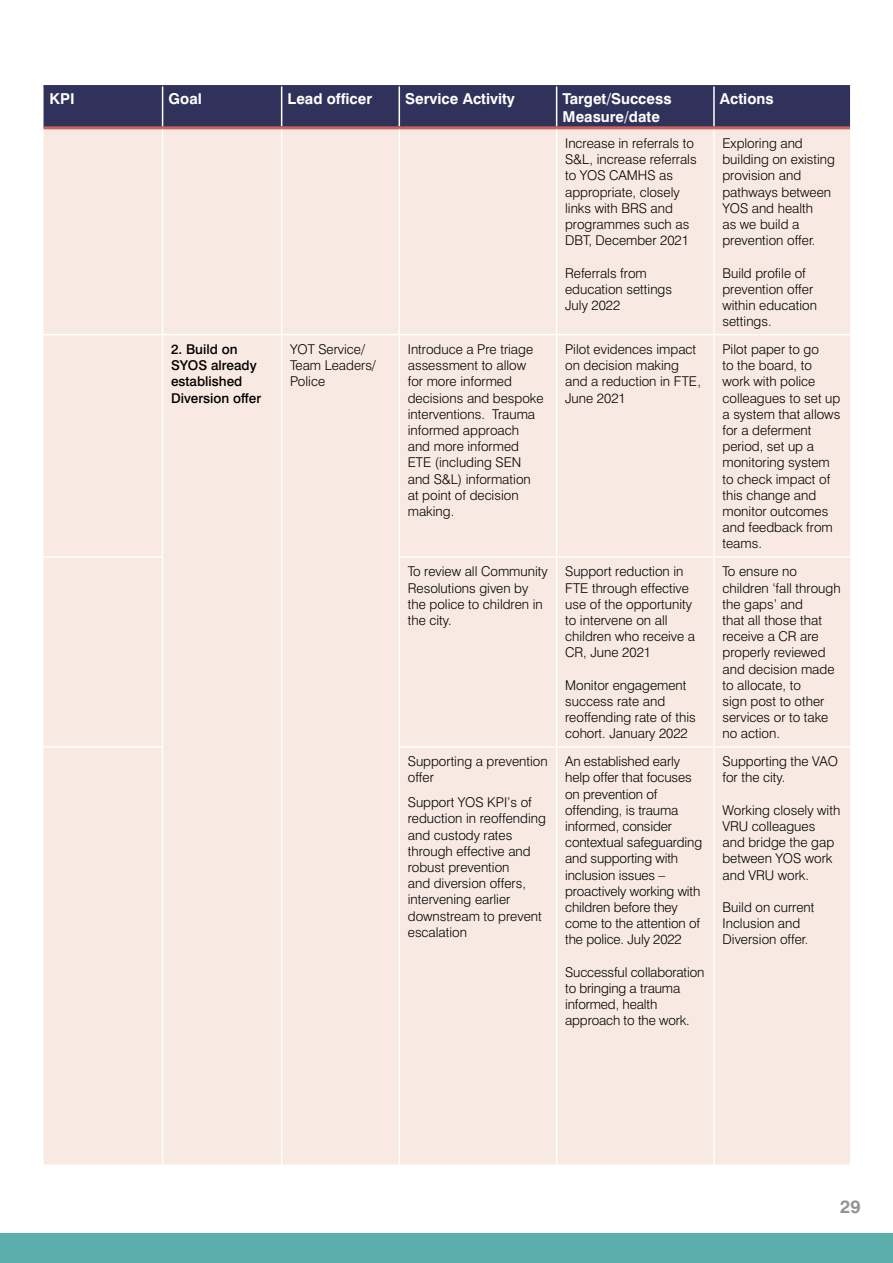
<style>
.page{position:relative;width:893px;height:1263px;background:#fff}
.page>*{position:absolute;margin:0;border:0;box-sizing:border-box;transform-origin:0 0}
.t1{font:700 18px "Swiss 721 BT";color:#939393}
.t2{font:700 15px/18px "Swiss 721 BT";color:#fff}
.t3{font:300 13.5px/16.2px "Swiss 721 BT";color:#000}
.t4{font:500 13.5px/16.2px "Swiss 721 BT";color:#000}
</style>
<div class="page">
<div style="left:0;top:1233px;width:893px;height:30px;background:#5baeab"></div>
<div style="left:44px;top:87px;width:806px;height:39px;background:#30325b"></div>
<div style="left:44px;top:129px;width:806px;height:1035px;background:#f8e9e2"></div>
<hr style="left:44px;top:85px;width:119px;height:2px;background:#30325b">
<hr style="left:163px;top:85px;width:119px;height:2px;background:#30325b">
<hr style="left:282px;top:85px;width:117px;height:2px;background:#30325b">
<hr style="left:399px;top:85px;width:158px;height:2px;background:#30325b">
<hr style="left:557px;top:85px;width:157px;height:2px;background:#30325b">
<hr style="left:714px;top:85px;width:136px;height:2px;background:#30325b">
<hr style="left:162px;top:87px;width:1px;height:39px;background:#fff">
<hr style="left:281px;top:87px;width:1px;height:39px;background:#fff">
<hr style="left:399px;top:87px;width:1px;height:39px;background:#fff">
<hr style="left:162px;top:129px;width:1px;height:205px;background:#fff">
<hr style="left:281px;top:129px;width:1px;height:205px;background:#fff">
<hr style="left:399px;top:129px;width:1px;height:205px;background:#fff">
<hr style="left:44px;top:334px;width:119px;height:1px;background:#fff">
<hr style="left:163px;top:334px;width:119px;height:1px;background:#fff">
<hr style="left:162px;top:335px;width:1px;height:221px;background:#fff">
<hr style="left:282px;top:334px;width:117px;height:1px;background:#fff">
<hr style="left:281px;top:335px;width:1px;height:222px;background:#fff">
<hr style="left:399px;top:334px;width:158px;height:1px;background:#fff">
<hr style="left:399px;top:335px;width:1px;height:221px;background:#fff">
<hr style="left:557px;top:334px;width:157px;height:1px;background:#fff">
<hr style="left:714px;top:334px;width:136px;height:1px;background:#fff">
<hr style="left:44px;top:556px;width:119px;height:2px;background:#fff">
<hr style="left:162px;top:558px;width:1px;height:188px;background:#fff">
<hr style="left:281px;top:557px;width:1px;height:190px;background:#fff">
<hr style="left:399px;top:556px;width:158px;height:2px;background:#fff">
<hr style="left:399px;top:558px;width:1px;height:188px;background:#fff">
<hr style="left:557px;top:556px;width:157px;height:2px;background:#fff">
<hr style="left:714px;top:556px;width:136px;height:2px;background:#fff">
<hr style="left:44px;top:746px;width:119px;height:1px;background:#fff">
<hr style="left:162px;top:747px;width:1px;height:417px;background:#fff">
<hr style="left:281px;top:747px;width:1px;height:417px;background:#fff">
<hr style="left:399px;top:746px;width:158px;height:1px;background:#fff">
<hr style="left:399px;top:747px;width:1px;height:417px;background:#fff">
<hr style="left:557px;top:746px;width:157px;height:1px;background:#fff">
<hr style="left:714px;top:746px;width:136px;height:1px;background:#fff">
<hr style="left:556px;top:87px;width:1px;height:39px;background:#fff">
<hr style="left:556px;top:129px;width:1px;height:205px;background:#fff">
<hr style="left:556px;top:335px;width:1px;height:221px;background:#fff">
<hr style="left:556px;top:558px;width:1px;height:188px;background:#fff">
<hr style="left:556px;top:747px;width:1px;height:417px;background:#fff">
<hr style="left:713px;top:129px;width:2px;height:205px;background:#fff">
<hr style="left:713px;top:335px;width:2px;height:221px;background:#fff">
<hr style="left:713px;top:558px;width:2px;height:188px;background:#fff">
<hr style="left:713px;top:747px;width:2px;height:417px;background:#fff">
<hr style="left:713px;top:87px;width:2px;height:39px;background:#fff">
<hr style="left:44px;top:126px;width:119px;height:3px;background:#cd615e">
<hr style="left:163px;top:126px;width:119px;height:3px;background:#cd615e">
<hr style="left:282px;top:126px;width:117px;height:3px;background:#cd615e">
<hr style="left:399px;top:126px;width:158px;height:3px;background:#cd615e">
<hr style="left:557px;top:126px;width:157px;height:3px;background:#cd615e">
<hr style="left:714px;top:126px;width:136px;height:3px;background:#cd615e">
<p class="t2" style="left:50px;top:89px;width:27px">KPI</p>
<p class="t2" style="left:169px;top:89px;width:35px">Goal</p>
<p class="t2" style="left:288px;top:89px;width:86px">Lead officer</p>
<p class="t2" style="left:405px;top:89px;width:111px">Service Activity</p>
<p class="t2" style="left:563px;top:89px;width:110px">Target/Success<br>Measure/date</p>
<p class="t2" style="left:720px;top:89px;width:55px">Actions</p>
<p class="t3" style="left:565px;top:135px;width:133px">Increase in referrals to<br>S&amp;L, increase referrals to YOS CAMHS as appropriate, closely links with BRS and programmes such as<br>DBT, December 2021</p>
<p class="t3" style="left:565px;top:265px;width:108px">Referrals from education settings<br>July 2022</p>
<p class="t3" style="left:722px;top:135px;width:114px">Exploring and building on existing provision and pathways between<br>YOS and health<br>as we build a prevention offer.</p>
<p class="t3" style="left:722px;top:265px;width:96px">Build profile of prevention offer within education settings.</p>
<p class="t4" style="left:171px;top:341px;width:92px">2. Build on<br>SYOS already established<br>Diversion offer</p>
<p class="t3" style="left:290px;top:341px;width:87px">YOT Service/<br>Team Leaders/<br>Police</p>
<p class="t3" style="left:408px;top:341px;width:137px">Introduce a Pre triage assessment to allow for more informed decisions and bespoke interventions. Trauma informed approach and more informed<br>ETE (including SEN and S&amp;L) information at point of decision making.</p>
<p class="t3" style="left:565px;top:341px;width:137px">Pilot evidences impact on decision making and a reduction in FTE,<br>June 2021</p>
<p class="t3" style="left:722px;top:341px;width:119px">Pilot paper to go<br>to the board, to work with police colleagues to set up a system that allows for a deferment period, set up a monitoring system to check impact of this change and monitor outcomes and feedback from teams.</p>
<p class="t3" style="left:408px;top:563px;width:142px">To review all Community<br>Resolutions given by the police to children in the city.</p>
<p class="t3" style="left:565px;top:563px;width:132px">Support reduction in<br>FTE through effective use of the opportunity to intervene on all children who receive a<br>CR, June 2021</p>
<p class="t3" style="left:565px;top:677px;width:132px">Monitor engagement success rate and reoffending rate of this cohort. January 2022</p>
<p class="t3" style="left:722px;top:563px;width:120px">To ensure no children ‘fall through the gaps’ and<br>that all those that receive a CR are properly reviewed and decision made to allocate, to<br>sign post to other services or to take no action.</p>
<p class="t3" style="left:408px;top:753px;width:141px">Supporting a prevention offer</p>
<p class="t3" style="left:408px;top:794px;width:140px">Support YOS KPI’s of reduction in reoffending and custody rates through effective and robust prevention<br>and diversion offers, intervening earlier downstream to prevent escalation</p>
<p class="t3" style="left:565px;top:753px;width:139px">An established early help offer that focuses on prevention of offending, is trauma informed, consider contextual safeguarding and supporting with inclusion issues – proactively working with children before they come to the attention of the police. July 2022</p>
<p class="t3" style="left:565px;top:964px;width:141px">Successful collaboration to bringing a trauma informed, health approach to the work.</p>
<p class="t3" style="left:722px;top:753px;width:117px">Supporting the VAO for the city.</p>
<p class="t3" style="left:722px;top:802px;width:119px">Working closely with<br>VRU colleagues and bridge the gap between YOS work and VRU work.</p>
<p class="t3" style="left:722px;top:899px;width:93px">Build on current<br>Inclusion and<br>Diversion offer.</p>
<h1 class="t1" style="left:840px;top:1195px;width:22px">29</h1>
</div>
